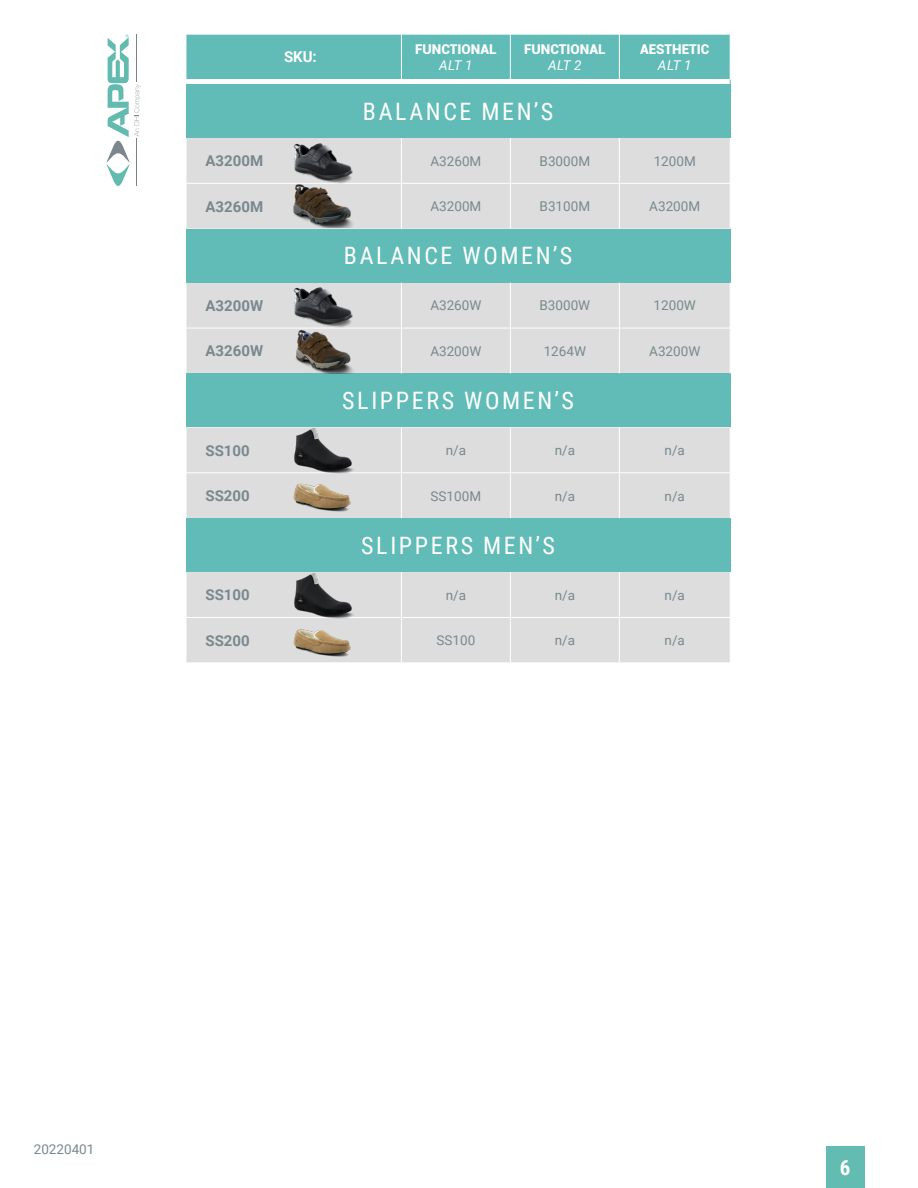
<style>
.page{position:relative;width:918px;height:1188px;background:#fff}
.page>*{position:absolute;margin:0;border:0;box-sizing:border-box;transform-origin:0 0}
.t1{font:24px "Roboto Condensed";letter-spacing:.11em;color:#fff}
.t2{font:700 21px "Roboto Condensed";color:#fff}
.t3{font:700 15px "Roboto";color:#79898e}
.t4{font:700 15px "Roboto";color:#fff}
.t5{font:13.5px "Roboto";color:#79898e}
.t6{font:900 13.5px/16.2px "Roboto";color:#fff;text-align:center}
.s1{font-weight:400;font-style:italic}
</style>
<div class="page">
<div style="left:186px;top:84px;width:544px;height:54px;background:#61bbb6"></div>
<div style="left:187px;top:138px;width:543px;height:524px;background:#ddddde"></div>
<div style="left:186px;top:229px;width:544px;height:54px;background:#61bbb6"></div>
<div style="left:186px;top:373px;width:544px;height:54px;background:#61bbb6"></div>
<div style="left:186px;top:518px;width:544px;height:54px;background:#61bbb6"></div>
<svg style="left:187px;top:35px;width:544px;height:49px;background:#71c1bd"></svg>
<hr style="left:730px;top:84px;width:1px;height:54px;background:#63bab5">
<hr style="left:730px;top:229px;width:1px;height:54px;background:#63bab5">
<hr style="left:730px;top:373px;width:1px;height:54px;background:#63bab5">
<hr style="left:730px;top:518px;width:1px;height:54px;background:#63bab5">
<hr style="left:401px;top:34px;width:1px;height:45px;background:#fff">
<hr style="left:510px;top:34px;width:1px;height:45px;background:#fff">
<hr style="left:619px;top:34px;width:1px;height:45px;background:#fff">
<hr style="left:730px;top:34px;width:1px;height:45px;background:#fff">
<hr style="left:401px;top:138px;width:1px;height:45px;background:#fff">
<hr style="left:510px;top:138px;width:1px;height:45px;background:#fff">
<hr style="left:619px;top:138px;width:1px;height:45px;background:#fff">
<hr style="left:186px;top:183px;width:215px;height:1px;background:#fff">
<hr style="left:401px;top:183px;width:109px;height:1px;background:#fff">
<hr style="left:401px;top:184px;width:1px;height:45px;background:#fff">
<hr style="left:510px;top:183px;width:109px;height:1px;background:#fff">
<hr style="left:510px;top:184px;width:1px;height:45px;background:#fff">
<hr style="left:619px;top:183px;width:112px;height:1px;background:#fff">
<hr style="left:619px;top:184px;width:1px;height:45px;background:#fff">
<hr style="left:401px;top:283px;width:1px;height:45px;background:#fff">
<hr style="left:510px;top:283px;width:1px;height:45px;background:#fff">
<hr style="left:619px;top:283px;width:1px;height:45px;background:#fff">
<hr style="left:186px;top:328px;width:215px;height:1px;background:#fff">
<hr style="left:401px;top:328px;width:109px;height:1px;background:#fff">
<hr style="left:401px;top:328px;width:1px;height:45px;background:#fff">
<hr style="left:510px;top:328px;width:109px;height:1px;background:#fff">
<hr style="left:510px;top:328px;width:1px;height:45px;background:#fff">
<hr style="left:619px;top:328px;width:112px;height:1px;background:#fff">
<hr style="left:619px;top:328px;width:1px;height:45px;background:#fff">
<hr style="left:401px;top:427px;width:1px;height:45px;background:#fff">
<hr style="left:510px;top:427px;width:1px;height:45px;background:#fff">
<hr style="left:619px;top:427px;width:1px;height:45px;background:#fff">
<hr style="left:186px;top:472px;width:215px;height:1px;background:#fff">
<hr style="left:401px;top:472px;width:109px;height:1px;background:#fff">
<hr style="left:401px;top:473px;width:1px;height:45px;background:#fff">
<hr style="left:510px;top:472px;width:109px;height:1px;background:#fff">
<hr style="left:510px;top:473px;width:1px;height:45px;background:#fff">
<hr style="left:619px;top:472px;width:112px;height:1px;background:#fff">
<hr style="left:619px;top:473px;width:1px;height:45px;background:#fff">
<hr style="left:401px;top:572px;width:1px;height:45px;background:#fff">
<hr style="left:510px;top:572px;width:1px;height:45px;background:#fff">
<hr style="left:619px;top:572px;width:1px;height:45px;background:#fff">
<hr style="left:186px;top:617px;width:215px;height:1px;background:#fff">
<hr style="left:401px;top:617px;width:109px;height:1px;background:#fff">
<hr style="left:401px;top:618px;width:1px;height:44px;background:#fff">
<hr style="left:510px;top:617px;width:109px;height:1px;background:#fff">
<hr style="left:510px;top:618px;width:1px;height:44px;background:#fff">
<hr style="left:619px;top:617px;width:112px;height:1px;background:#fff">
<hr style="left:619px;top:618px;width:1px;height:44px;background:#fff">
<img style="left:294px;top:427px;width:62px;height:45px">
<img style="left:294px;top:572px;width:62px;height:46px">
<img style="left:294px;top:139px;width:62px;height:43px">
<img style="left:294px;top:284px;width:62px;height:44px">
<img style="left:294px;top:328px;width:73px;height:45px">
<img style="left:294px;top:472px;width:68px;height:45px">
<img style="left:294px;top:618px;width:68px;height:44px">
<img style="left:294px;top:182px;width:74px;height:46px">
<svg style="left:106px;top:34px;width:34px;height:152px"></svg>
<hr style="left:136px;top:138px;width:1px;height:48px;background:#808285">
<hr style="left:136px;top:34px;width:1px;height:48px;background:#808285">
<div style="left:826px;top:1146px;width:38px;height:42px;background:#63bcb1"></div>
<p class="t4" style="left:284px;top:47px;width:34px">SKU:</p>
<p class="t6" style="left:415px;top:40px;width:83px">FUNCTIONAL<br><span class="s1">ALT 1</span></p>
<p class="t6" style="left:524px;top:40px;width:83px">FUNCTIONAL<br><span class="s1">ALT 2</span></p>
<p class="t6" style="left:640px;top:40px;width:71px">AESTHETIC<br><span class="s1">ALT 1</span></p>
<p class="t1" style="left:363px;top:94px;width:192px">BALANCE MEN’S</p>
<p class="t3" style="left:205px;top:150px;width:59px">A3200M</p>
<p class="t5" style="left:430px;top:151px;width:52px">A3260M</p>
<p class="t5" style="left:540px;top:151px;width:52px">B3000M</p>
<p class="t5" style="left:654px;top:151px;width:44px">1200M</p>
<p class="t3" style="left:205px;top:196px;width:59px">A3260M</p>
<p class="t5" style="left:430px;top:197px;width:52px">A3200M</p>
<p class="t5" style="left:540px;top:197px;width:52px">B3100M</p>
<p class="t5" style="left:649px;top:197px;width:52px">A3200M</p>
<p class="t1" style="left:344px;top:239px;width:230px">BALANCE WOMEN’S</p>
<p class="t3" style="left:205px;top:295px;width:59px">A3200W</p>
<p class="t5" style="left:430px;top:296px;width:53px">A3260W</p>
<p class="t5" style="left:540px;top:296px;width:52px">B3000W</p>
<p class="t5" style="left:654px;top:296px;width:44px">1200W</p>
<p class="t3" style="left:205px;top:341px;width:59px">A3260W</p>
<p class="t5" style="left:430px;top:342px;width:53px">A3200W</p>
<p class="t5" style="left:544px;top:342px;width:44px">1264W</p>
<p class="t5" style="left:649px;top:342px;width:53px">A3200W</p>
<p class="t1" style="left:342px;top:384px;width:233px">SLIPPERS WOMEN’S</p>
<p class="t3" style="left:205px;top:440px;width:46px">SS100</p>
<p class="t5" style="left:446px;top:441px;width:22px">n/a</p>
<p class="t5" style="left:555px;top:441px;width:22px">n/a</p>
<p class="t5" style="left:665px;top:441px;width:22px">n/a</p>
<p class="t3" style="left:205px;top:485px;width:46px">SS200</p>
<p class="t5" style="left:431px;top:486px;width:52px">SS100M</p>
<p class="t5" style="left:555px;top:486px;width:22px">n/a</p>
<p class="t5" style="left:665px;top:486px;width:22px">n/a</p>
<p class="t1" style="left:361px;top:528px;width:195px">SLIPPERS MEN’S</p>
<p class="t3" style="left:205px;top:585px;width:46px">SS100</p>
<p class="t5" style="left:446px;top:586px;width:22px">n/a</p>
<p class="t5" style="left:555px;top:586px;width:22px">n/a</p>
<p class="t5" style="left:665px;top:586px;width:22px">n/a</p>
<p class="t3" style="left:205px;top:630px;width:46px">SS200</p>
<p class="t5" style="left:437px;top:631px;width:40px">SS100</p>
<p class="t5" style="left:555px;top:631px;width:22px">n/a</p>
<p class="t5" style="left:665px;top:631px;width:22px">n/a</p>
<p class="t5" style="left:34px;top:1140px;width:62px">20220401</p>
<p class="t2" style="left:840px;top:1152px;width:12px">6</p>
</div>
